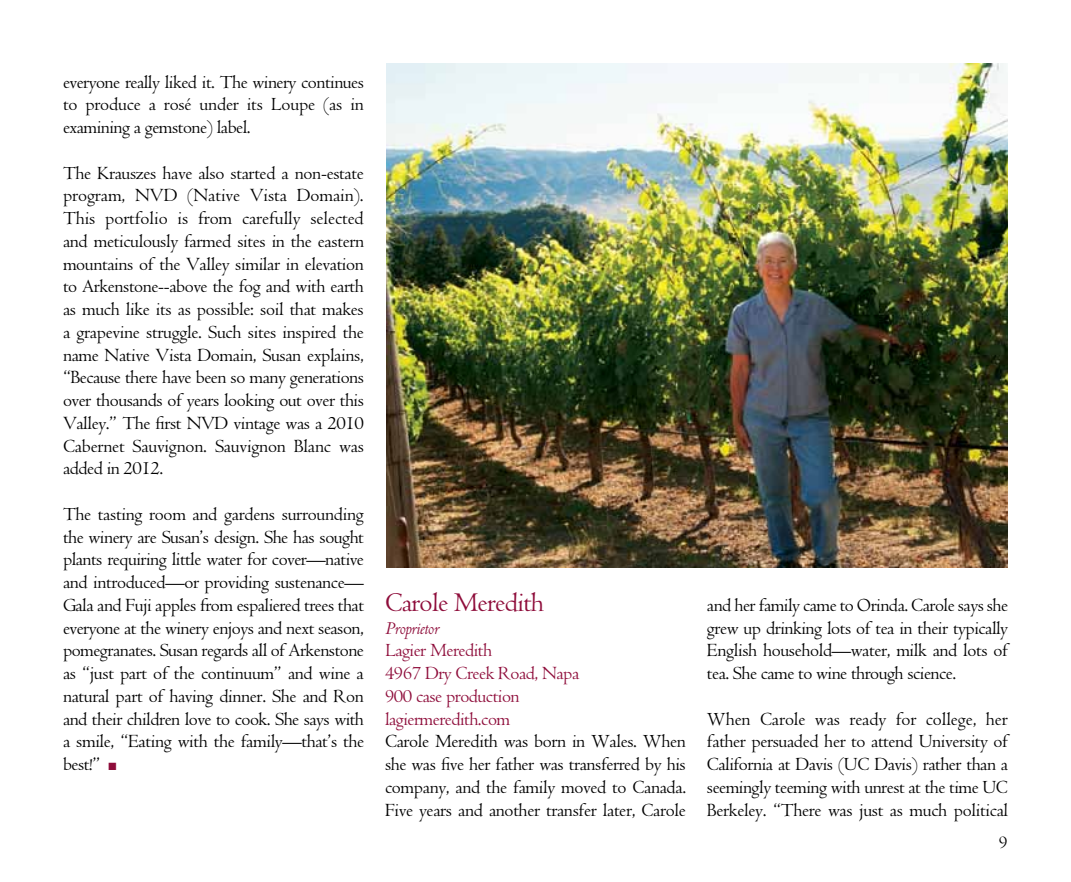
<style>
.page{position:relative;width:1071px;height:882px;background:#fff}
.page>*{position:absolute;margin:0;border:0;box-sizing:border-box;transform-origin:0 0}
.t1{font:28px "Centaur";letter-spacing:-.025em;color:#8e0c3a}
.t2{font:19.25px/22.8px "Centaur";letter-spacing:-.015em;color:#000;text-align:justify}
.t3{font:19.25px/22.8px "Centaur";letter-spacing:-.025em;color:#8e0c3a}
.t4{font:italic 19.25px "Centaur";letter-spacing:-.025em;color:#8e0c3a}
.t5{font:18.38px "Centaur";color:#000}
.s1{color:#8e0c3a}
</style>
<div class="page">
<img style="left:387px;top:63px;width:621px;height:504px">
<p class="t2" style="left:63px;top:71px;width:303px">everyone really liked it. The winery continues to produce a rosé under its Loupe (as in examining a gemstone) label.</p>
<p class="t2" style="left:63px;top:162px;width:303px">The Krauszes have also started a non-estate program, NVD (Native Vista Domain).<br>This portfolio is from carefully selected and meticulously farmed sites in the eastern mountains of the Valley similar in elevation to Arkenstone--above the fog and with earth as much like its as possible: soil that makes a grapevine struggle. Such sites inspired the name Native Vista Domain, Susan explains, “Because there have been so many generations over thousands of years looking out over this Valley.” The first NVD vintage was a 2010<br>Cabernet Sauvignon. Sauvignon Blanc was added in 2012.</p>
<p class="t2" style="left:63px;top:503px;width:303px">The tasting room and gardens surrounding the winery are Susan’s design. She has sought plants requiring little water for cover—native and introduced—or providing sustenance— Gala and Fuji apples from espaliered trees that everyone at the winery enjoys and next season, pomegranates. Susan regards all of Arkenstone as “just part of the continuum” and wine a natural part of having dinner. She and Ron and their children love to cook. She says with a smile, “Eating with the family—that’s the best!” <span class="s1">■</span></p>
<h1 class="t1" style="left:385px;top:587px;width:161px">Carole Meredith</h1>
<p class="t4" style="left:385px;top:618px;width:56px">Proprietor</p>
<p class="t3" style="left:385px;top:639px;width:196px">Lagier Meredith<br>4967 Dry Creek Road, Napa<br>900 case production lagiermeredith.com</p>
<p class="t2" style="left:385px;top:730px;width:303px">Carole Meredith was born in Wales. When she was five her father was transferred by his company, and the family moved to Canada.<br>Five years and another transfer later, Carole</p>
<p class="t2" style="left:707px;top:594px;width:303px">and her family came to Orinda. Carole says she grew up drinking lots of tea in their typically English household—water, milk and lots of tea. She came to wine through science.</p>
<p class="t2" style="left:707px;top:708px;width:303px">When Carole was ready for college, her father persuaded her to attend University of California at Davis (UC Davis) rather than a seemingly teeming with unrest at the time UC Berkeley. “There was just as much political</p>
<p class="t5" style="left:999px;top:832px;width:11px">9</p>
</div>
